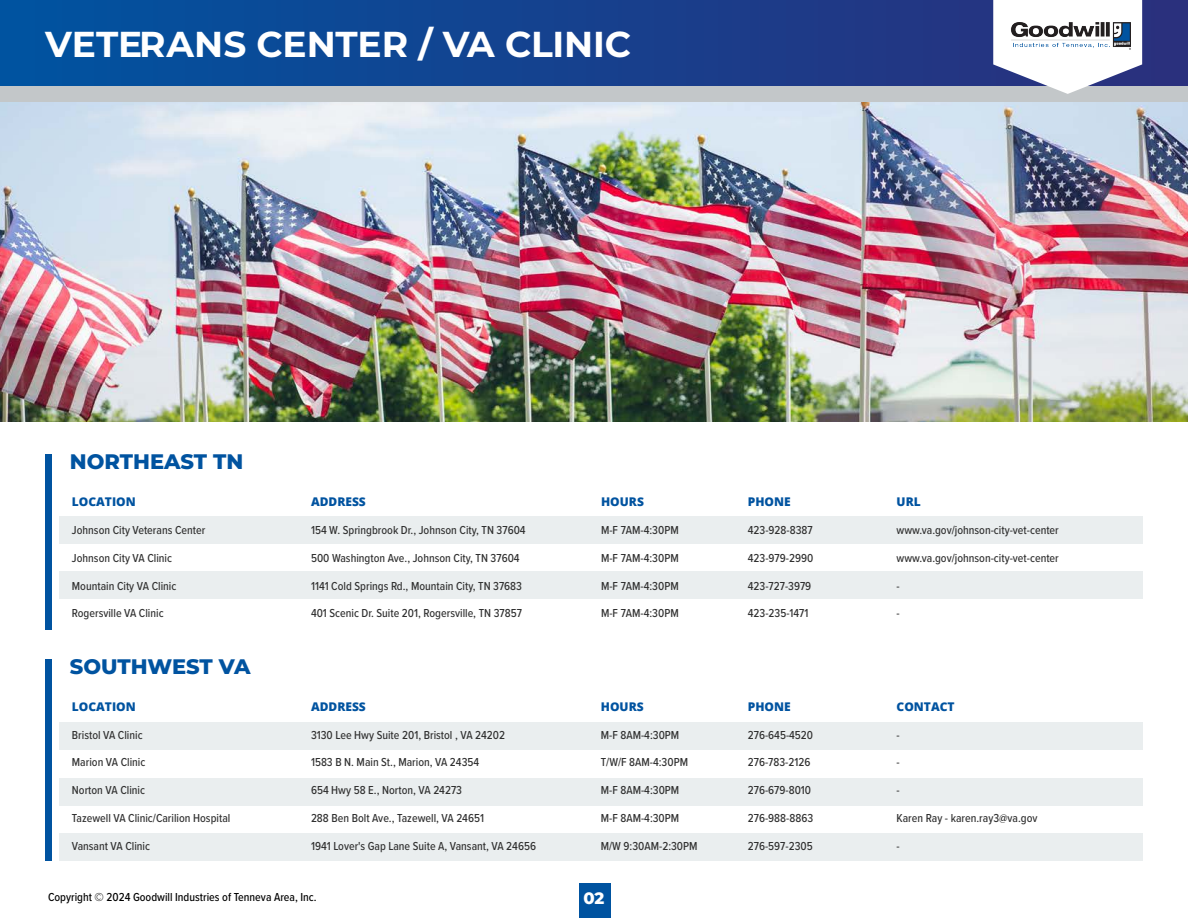
<style>
.page{position:relative;width:1188px;height:918px;background:#fff}
.page>*{position:absolute;margin:0;border:0;box-sizing:border-box;transform-origin:0 0}
.t1{font:700 36px "Montserrat";letter-spacing:-.005em;color:#fff}
.t2{font:800 21px "Montserrat";color:#0053a0}
.t3{font:800 16.5px "Montserrat";color:#fff}
.t4{font:500 12px "Proxima Nova Cond";color:#303030}
.t5{font:800 12px "Open Sans";color:#0053a0}
.t6{font:500 12px "Proxima Nova Cond";color:#000}
</style>
<div class="page">
<svg style="left:0;top:0;width:1188px;height:86px;background:#13428f"></svg>
<div style="left:0;top:86px;width:1188px;height:17px;background:#c3c7c9"></div>
<div style="left:59px;top:516px;width:1084px;height:27px;background:#eaeeef"></div>
<div style="left:59px;top:571px;width:1084px;height:28px;background:#eaeeef"></div>
<div style="left:45px;top:454px;width:6px;height:176px;background:#0053a0"></div>
<div style="left:59px;top:723px;width:1084px;height:27px;background:#eaeeef"></div>
<div style="left:59px;top:778px;width:1084px;height:28px;background:#eaeeef"></div>
<div style="left:59px;top:833px;width:1084px;height:28px;background:#eaeeef"></div>
<div style="left:45px;top:659px;width:6px;height:202px;background:#0053a0"></div>
<img style="left:1px;top:103px;width:1187px;height:318px">
<svg style="left:993px;top:0;width:149px;height:94px"></svg>
<img style="left:1010px;top:23px;width:120px;height:26px">
<div style="left:579px;top:883px;width:32px;height:35px;background:#0053a0"></div>
<h1 class="t1" style="left:45px;top:19px;width:588px">VETERANS CENTER / VA CLINIC</h1>
<h2 class="t2" style="left:70px;top:446px;width:175px">NORTHEAST TN</h2>
<p class="t5" style="left:72px;top:493px;width:65px">LOCATION</p>
<p class="t5" style="left:311px;top:493px;width:56px">ADDRESS</p>
<p class="t5" style="left:601px;top:493px;width:44px">HOURS</p>
<p class="t5" style="left:748px;top:493px;width:44px">PHONE</p>
<p class="t5" style="left:897px;top:493px;width:26px">URL</p>
<p class="t4" style="left:72px;top:521px;width:135px">Johnson City Veterans Center</p>
<p class="t4" style="left:311px;top:521px;width:216px">154 W. Springbrook Dr., Johnson City, TN 37604</p>
<p class="t4" style="left:601px;top:521px;width:79px">M-F 7AM-4:30PM</p>
<p class="t4" style="left:748px;top:521px;width:66px">423-928-8387</p>
<p class="t4" style="left:897px;top:521px;width:164px">www.va.gov/johnson-city-vet-center</p>
<p class="t4" style="left:72px;top:549px;width:102px">Johnson City VA Clinic</p>
<p class="t4" style="left:311px;top:549px;width:210px">500 Washington Ave., Johnson City, TN 37604</p>
<p class="t4" style="left:601px;top:549px;width:79px">M-F 7AM-4:30PM</p>
<p class="t4" style="left:748px;top:549px;width:67px">423-979-2990</p>
<p class="t4" style="left:897px;top:549px;width:164px">www.va.gov/johnson-city-vet-center</p>
<p class="t4" style="left:72px;top:577px;width:106px">Mountain City VA Clinic</p>
<p class="t4" style="left:311px;top:577px;width:213px">1141 Cold Springs Rd., Mountain City, TN 37683</p>
<p class="t4" style="left:601px;top:577px;width:79px">M-F 7AM-4:30PM</p>
<p class="t4" style="left:748px;top:577px;width:65px">423-727-3979</p>
<p class="t4" style="left:897px;top:577px;width:5px">-</p>
<p class="t4" style="left:72px;top:604px;width:93px">Rogersville VA Clinic</p>
<p class="t4" style="left:311px;top:604px;width:212px">401 Scenic Dr. Suite 201, Rogersville, TN 37857</p>
<p class="t4" style="left:601px;top:604px;width:79px">M-F 7AM-4:30PM</p>
<p class="t4" style="left:748px;top:604px;width:62px">423-235-1471</p>
<p class="t4" style="left:897px;top:604px;width:5px">-</p>
<h2 class="t2" style="left:70px;top:651px;width:182px">SOUTHWEST VA</h2>
<p class="t5" style="left:72px;top:697px;width:65px">LOCATION</p>
<p class="t5" style="left:311px;top:697px;width:56px">ADDRESS</p>
<p class="t5" style="left:601px;top:697px;width:44px">HOURS</p>
<p class="t5" style="left:748px;top:697px;width:44px">PHONE</p>
<p class="t5" style="left:897px;top:697px;width:60px">CONTACT</p>
<p class="t4" style="left:72px;top:726px;width:72px">Bristol VA Clinic</p>
<p class="t4" style="left:311px;top:726px;width:196px">3130 Lee Hwy Suite 201, Bristol , VA 24202</p>
<p class="t4" style="left:601px;top:726px;width:80px">M-F 8AM-4:30PM</p>
<p class="t4" style="left:748px;top:726px;width:67px">276-645-4520</p>
<p class="t4" style="left:897px;top:726px;width:5px">-</p>
<p class="t4" style="left:72px;top:753px;width:75px">Marion VA Clinic</p>
<p class="t4" style="left:311px;top:753px;width:170px">1583 B N. Main St., Marion, VA 24354</p>
<p class="t4" style="left:601px;top:753px;width:89px">T/W/F 8AM-4:30PM</p>
<p class="t4" style="left:748px;top:753px;width:64px">276-783-2126</p>
<p class="t4" style="left:897px;top:753px;width:5px">-</p>
<p class="t4" style="left:72px;top:781px;width:75px">Norton VA Clinic</p>
<p class="t4" style="left:311px;top:781px;width:153px">654 Hwy 58 E., Norton, VA 24273</p>
<p class="t4" style="left:601px;top:781px;width:80px">M-F 8AM-4:30PM</p>
<p class="t4" style="left:748px;top:781px;width:65px">276-679-8010</p>
<p class="t4" style="left:897px;top:781px;width:5px">-</p>
<p class="t4" style="left:72px;top:809px;width:160px">Tazewell VA Clinic/Carilion Hospital</p>
<p class="t4" style="left:311px;top:809px;width:175px">288 Ben Bolt Ave., Tazewell, VA 24651</p>
<p class="t4" style="left:601px;top:809px;width:80px">M-F 8AM-4:30PM</p>
<p class="t4" style="left:748px;top:809px;width:67px">276-988-8863</p>
<p class="t4" style="left:897px;top:809px;width:142px">Karen Ray - karen.ray3@va.gov</p>
<p class="t4" style="left:72px;top:837px;width:80px">Vansant VA Clinic</p>
<p class="t4" style="left:311px;top:837px;width:227px">1941 Lover's Gap Lane Suite A, Vansant, VA 24656</p>
<p class="t4" style="left:601px;top:837px;width:98px">M/W 9:30AM-2:30PM</p>
<p class="t4" style="left:748px;top:837px;width:66px">276-597-2305</p>
<p class="t4" style="left:897px;top:837px;width:5px">-</p>
<p class="t6" style="left:48px;top:888px;width:270px">Copyright © 2024 Goodwill Industries of Tenneva Area, Inc.</p>
<h3 class="t3" style="left:583px;top:886px;width:23px">02</h3>
</div>
